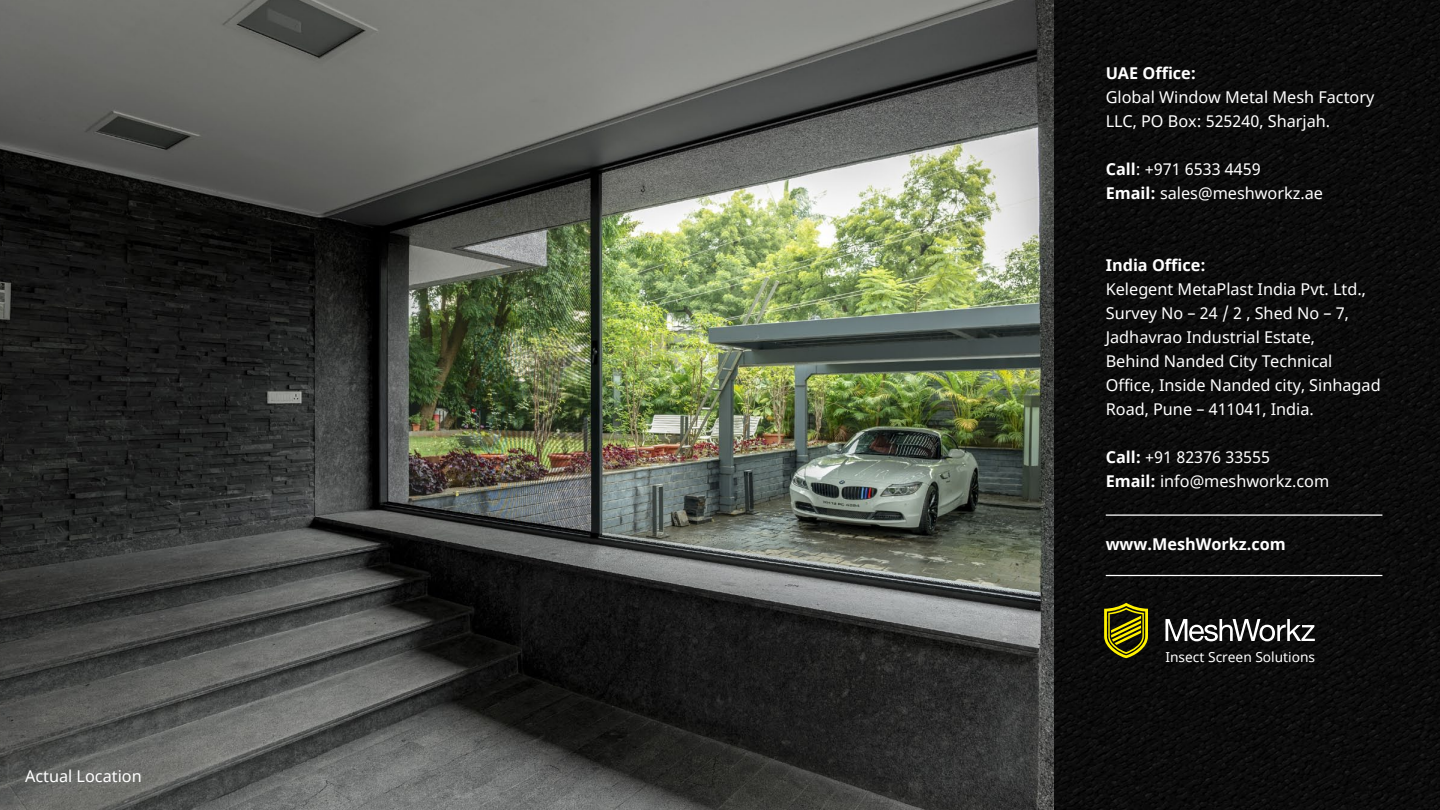
<style>
.page{position:relative;width:1440px;height:810px;background:#fff}
.page>*{position:absolute;margin:0;border:0;box-sizing:border-box;transform-origin:0 0}
.t1{font:16.25px/24px "Noto Sans";color:#fff}
.t2{font:700 16.25px "Noto Sans";color:#fff}
.t3{font:13.75px "Noto Sans";color:#fff}
.s1{font-weight:700}
</style>
<div class="page">
<img style="left:0;top:0;width:1055px;height:810px">
<img style="left:1055px;top:0;width:385px;height:810px">
<svg style="left:1104px;top:603px;width:44px;height:55px;background:#6b6506"></svg>
<svg style="left:1165px;top:619px;width:150px;height:22px"></svg>
<hr style="left:1106px;top:514px;width:276px;height:2px;background:#fff">
<hr style="left:1106px;top:575px;width:276px;height:1px;background:#fff">
<p class="t1" style="left:25px;top:765px;width:118px">Actual Location</p>
<p class="t2" style="left:1106px;top:61px;width:92px">UAE Office:</p>
<p class="t1" style="left:1106px;top:85px;width:270px">Global Window Metal Mesh Factory<br>LLC, PO Box: 525240, Sharjah.</p>
<p class="t1" style="left:1106px;top:157px;width:219px"><span class="s1">Call</span>: +971 6533 4459<br><span class="s1">Email:</span> sales@meshworkz.ae</p>
<p class="t2" style="left:1106px;top:253px;width:101px">India Office:</p>
<p class="t1" style="left:1106px;top:277px;width:276px">Kelegent MetaPlast India Pvt. Ltd.,<br>Survey No – 24 / 2 , Shed No – 7,<br>Jadhavrao Industrial Estate,<br>Behind Nanded City Technical<br>Office, Inside Nanded city, Sinhagad<br>Road, Pune – 411041, India.</p>
<p class="t1" style="left:1106px;top:445px;width:225px"><span class="s1">Call:</span> +91 82376 33555<br><span class="s1">Email:</span> info@meshworkz.com</p>
<p class="t2" style="left:1106px;top:533px;width:182px">www.MeshWorkz.com</p>
<p class="t3" style="left:1165px;top:647px;width:151px">Insect Screen Solutions</p>
</div>
